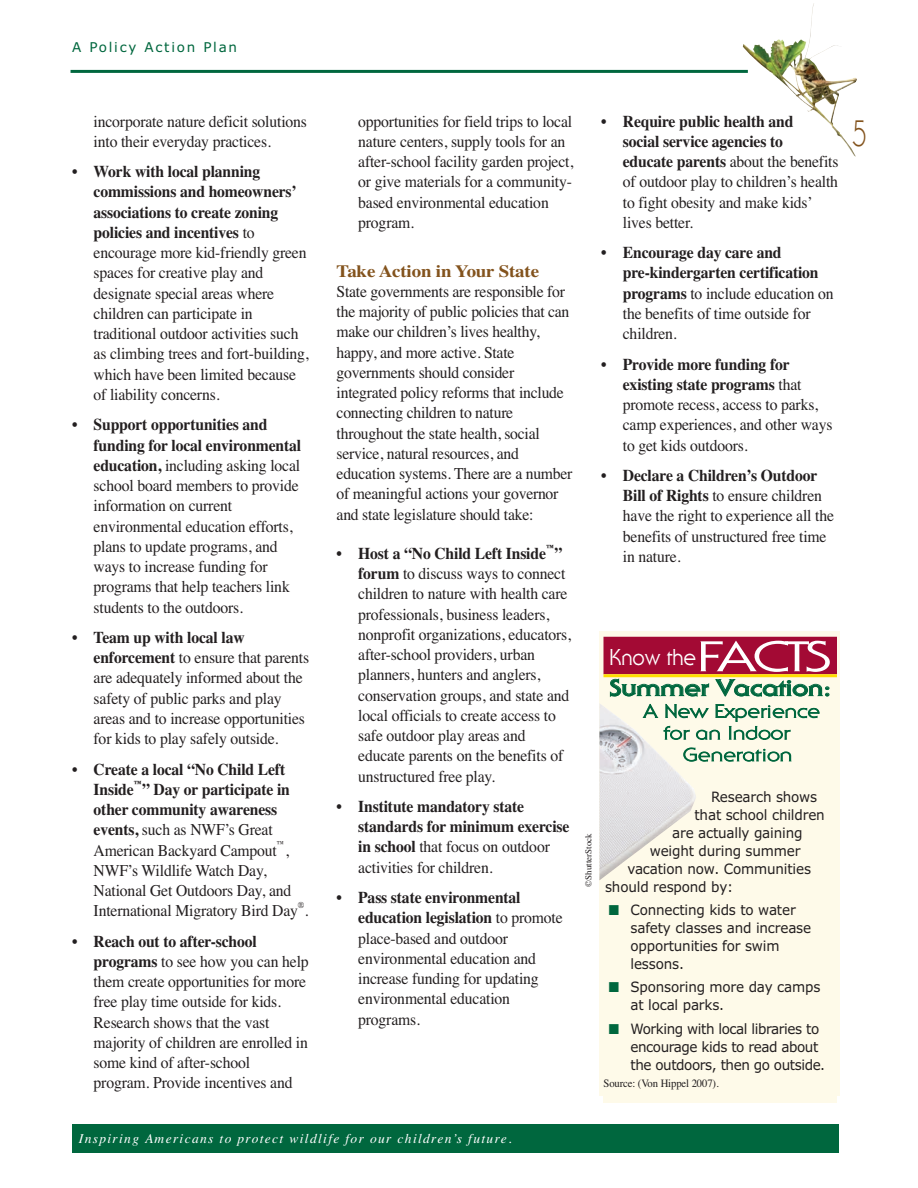
<style>
.page{position:relative;width:918px;height:1188px;background:#fff}
.page>*{position:absolute;margin:0;border:0;box-sizing:border-box;transform-origin:0 0}
.t1{font:300 36px "Serif Gothic";color:#83531d;scale:.7 1}
.t2{font:700 22.5px/30.5px "Serif Gothic";color:#00673e;scale:1.2 1}
.t3{font:300 18px "Serif Gothic";letter-spacing:.035em;color:#00673e;scale:1.2 1}
.t4{font:700 17.25px "Times";letter-spacing:-.01em;color:#83531d;scale:1.1 1}
.t5{font:16.5px/20.2px "Times";letter-spacing:-.01em;color:#231f20;scale:.95 1}
.t6{font:700 16.5px/20.2px "Times";letter-spacing:-.01em;color:#231f20;scale:.95 1}
.t7{font:14.25px/18px "Verdana";letter-spacing:-.015em;color:#231f20;scale:.95 1}
.t8{font:italic 13.5px "Times";letter-spacing:.1em;color:#fff}
.t9{font:13.5px "Verdana";letter-spacing:.125em;color:#00673e}
.t10{font:11.25px "Times";letter-spacing:-.01em;color:#231f20;scale:.95 1}
.t11{font:700 9.15px "Times";color:#231f20;scale:.95 1}
.t12{font:9.15px "Times";color:#231f20;scale:.95 1}
.t13{font:9px "Times";color:#231f20}
.s1{font-weight:700}
.s2{font-weight:400}
.s3{font-weight:400;color:#fff}
.s4{font-weight:400;font-size:42px;color:#fff}
.s5{color:#00673e}
</style>
<div class="page">
<div style="left:599px;top:631px;width:240px;height:465px;background:#fefae9"></div>
<img style="left:743px;top:39px;width:40px;height:18px">
<div style="left:72px;top:1125px;width:767px;height:28px;background:#00673e"></div>
<hr style="left:71px;top:70px;width:677px;height:3px;background:#00673e">
<div style="left:603px;top:637px;width:234px;height:465px;background:#fefae9"></div>
<div style="left:603px;top:637px;width:234px;height:37px;background:#a30a34"></div>
<hr style="left:603px;top:674px;width:234px;height:3px;background:#ffdd01">
<img style="left:599px;top:704px;width:97px;height:161px">
<p class="t9" style="left:72px;top:40px;width:167px">A Policy Action Plan</p>
<p class="t5" style="left:94px;top:111px;width:226px">incorporate nature deficit solutions into their everyday practices.</p>
<p class="t5" style="left:94px;top:161px;width:228px;text-indent:-22px">• <span class="s1">Work with local planning commissions and homeowners’ associations to create zoning policies and incentives</span> to encourage more kid-friendly green spaces for creative play and designate special areas where children can participate in traditional outdoor activities such as climbing trees and fort-building, which have been limited because of liability concerns.</p>
<p class="t5" style="left:94px;top:414px;width:220px;text-indent:-22px">• <span class="s1">Support opportunities and funding for local environmental education,</span> including asking local school board members to provide information on current environmental education efforts, plans to update programs, and ways to increase funding for programs that help teachers link students to the outdoors.</p>
<p class="t5" style="left:94px;top:627px;width:229px;text-indent:-22px">• <span class="s1">Team up with local law enforcement</span> to ensure that parents are adequately informed about the safety of public parks and play areas and to increase opportunities for kids to play safely outside.</p>
<p class="t6" style="left:94px;top:759px;width:203px;text-indent:-22px"><span class="s2">•</span> Create a local “No Child Left<br>Inside</p>
<p class="t11" style="left:134px;top:778px;width:11px">™</p>
<p class="t6" style="left:94px;top:779px;width:208px;text-indent:49px">” Day or participate in other community awareness events, <span class="s2">such as NWF’s Great<br>American Backyard Campout</span></p>
<p class="t12" style="left:277px;top:839px;width:10px">™</p>
<p class="t5" style="left:285px;top:840px;width:6px">,</p>
<p class="t5" style="left:94px;top:860px;width:228px">NWF’s Wildlife Watch Day,<br>National Get Outdoors Day, and<br>International Migratory Bird Day .</p>
<p class="t12" style="left:298px;top:900px;width:8px">®</p>
<p class="t5" style="left:94px;top:931px;width:228px;text-indent:-22px">• <span class="s1">Reach out to after-school programs</span> to see how you can help them create opportunities for more free play time outside for kids.<br>Research shows that the vast majority of children are enrolled in some kind of after-school program. Provide incentives and</p>
<p class="t5" style="left:358px;top:111px;width:228px">opportunities for field trips to local nature centers, supply tools for an after-school facility garden project, or give materials for a community&shy;based environmental education program.</p>
<p class="t4" style="left:337px;top:261px;width:186px">Take Action in Your State</p>
<p class="t5" style="left:337px;top:281px;width:250px">State governments are responsible for the majority of public policies that can make our children’s lives healthy, happy, and more active. State governments should consider integrated policy reforms that include connecting children to nature throughout the state health, social service, natural resources, and education systems. There are a number of meaningful actions your governor and state legislature should take:</p>
<p class="t6" style="left:337px;top:543px;width:222px"><span class="s2">•</span> Host a “No Child Left Inside</p>
<p class="t11" style="left:546px;top:542px;width:11px">™</p>
<p class="t5" style="left:358px;top:543px;width:226px;text-indent:196px"><span class="s1">” forum</span> to discuss ways to connect children to nature with health care professionals, business leaders, nonprofit organizations, educators, after-school providers, urban planners, hunters and anglers, conservation groups, and state and local officials to create access to safe outdoor play areas and educate parents on the benefits of unstructured free play.</p>
<p class="t6" style="left:358px;top:796px;width:224px;text-indent:-22px"><span class="s2">•</span> Institute mandatory state standards for minimum exercise in school <span class="s2">that focus on outdoor activities for children.</span></p>
<p class="t5" style="left:358px;top:887px;width:217px;text-indent:-22px">• <span class="s1">Pass state environmental education legislation</span> to promote place-based and outdoor environmental education and increase funding for updating environmental education programs.</p>
<p class="t5" style="left:623px;top:111px;width:229px;text-indent:-22px">• <span class="s1">Require public health and<br>social service agencies to<br>educate parents</span> about the benefits of outdoor play to children’s health to fight obesity and make kids’ lives better.</p>
<p class="t6" style="left:623px;top:242px;width:223px;text-indent:-22px">• Encourage day care and pre-kindergarten certification programs <span class="s2">to include education on the benefits of time outside for children.</span></p>
<p class="t5" style="left:623px;top:354px;width:222px;text-indent:-22px">• <span class="s1">Provide more funding for existing state programs</span> that promote recess, access to parks, camp experiences, and other ways to get kids outdoors.</p>
<p class="t5" style="left:623px;top:465px;width:224px;text-indent:-22px">• <span class="s1">Declare a Children’s Outdoor<br>Bill of Rights</span> to ensure children have the right to experience all the benefits of unstructured free time in nature.</p>
<p class="t13" style="left:583px;top:887px;width:55px;rotate:-90deg">©ShutterStock</p>
<h2 class="t2" style="left:609px;top:645px;width:187px"><span class="s3">Know the</span><span class="s4">FACTS<br></span>Summer Vacation:</h2>
<p class="t3" style="left:644px;top:705px;width:148px">A New Experience</p>
<p class="t3" style="left:664px;top:726px;width:107px">for an Indoor</p>
<p class="t3" style="left:683px;top:748px;width:92px">Generation</p>
<p class="t7" style="left:711px;top:788px;width:113px">Research shows</p>
<p class="t7" style="left:694px;top:806px;width:139px">that school children</p>
<p class="t7" style="left:672px;top:824px;width:139px">are actually gaining</p>
<p class="t7" style="left:650px;top:842px;width:160px">weight during summer</p>
<p class="t7" style="left:627px;top:860px;width:195px">vacation now. Communities</p>
<p class="t7" style="left:605px;top:878px;width:137px">should respond by:</p>
<p class="t7" style="left:631px;top:901px;width:192px;text-indent:-22px"><span class="s5">■</span> Connecting kids to water safety classes and increase opportunities for swim lessons.</p>
<p class="t7" style="left:631px;top:979px;width:201px;text-indent:-22px"><span class="s5">■</span> Sponsoring more day camps at local parks.</p>
<p class="t7" style="left:631px;top:1020px;width:207px;text-indent:-22px"><span class="s5">■</span> Working with local libraries to encourage kids to read about the outdoors, then go outside.</p>
<p class="t10" style="left:604px;top:1076px;width:123px">Source: (Von Hippel 2007).</p>
<h1 class="t1" style="left:853px;top:121px;width:22px">5</h1>
<p class="t8" style="left:79px;top:1130px;width:434px">Inspiring Americans to protect wildlife for our children’s future.</p>
</div>
